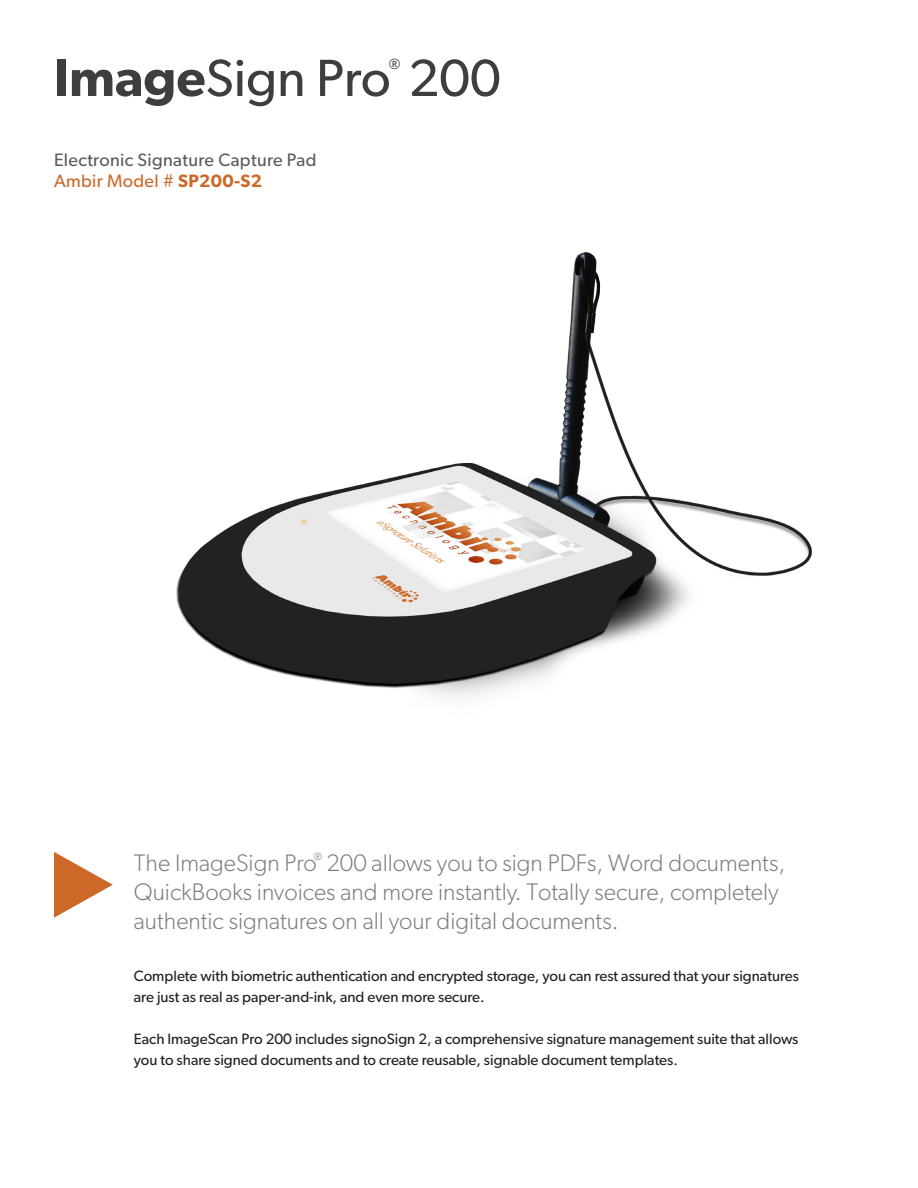
<style>
.page{position:relative;width:918px;height:1188px;background:#fff}
.page>*{position:absolute;margin:0;border:0;box-sizing:border-box;transform-origin:0 0}
.t1{font:52.5px "Gibson";color:#3e3e3f}
.t2{font:300 24px/28.8px "Gibson";color:#7d7c7c}
.t3{font:18px "Gibson";letter-spacing:.02em;color:#5d5b5c}
.t4{font:18px "Gibson";letter-spacing:.02em;color:#cc6928}
.t5{font:15px/21px "Gibson";color:#231f20}
.t6{font:14.85px "Gibson";color:#3e3e3f}
.t7{font:300 10.5px "Gibson";color:#7d7c7c}
.s1{font-weight:600}
</style>
<div class="page">
<svg style="left:54px;top:852px;width:59px;height:66px"></svg>
<img style="left:176px;top:252px;width:636px;height:445px">
<p class="t6" style="left:389px;top:54px;width:13px">®</p>
<p class="t1" style="left:54px;top:46px;width:448px"><span class="s1">Image</span>Sign Pro 200</p>
<p class="t3" style="left:54px;top:149px;width:264px">Electronic Signature Capture Pad</p>
<p class="t4" style="left:54px;top:170px;width:210px">Ambir Model # <span class="s1">SP200-S2</span></p>
<p class="t7" style="left:314px;top:850px;width:10px">®</p>
<p class="t2" style="left:134px;top:848px;width:653px">The ImageSign Pro 200 allows you to sign PDFs, Word documents,<br>QuickBooks invoices and more instantly. Totally secure, completely authentic signatures on all your digital documents.</p>
<p class="t5" style="left:134px;top:965px;width:667px">Complete with biometric authentication and encrypted storage, you can rest assured that your signatures are just as real as paper-and-ink, and even more secure.</p>
<p class="t5" style="left:134px;top:1027px;width:666px;line-height:21.6px">Each ImageScan Pro 200 includes signoSign 2, a comprehensive signature management suite that allows you to share signed documents and to create reusable, signable document templates.</p>
</div>
